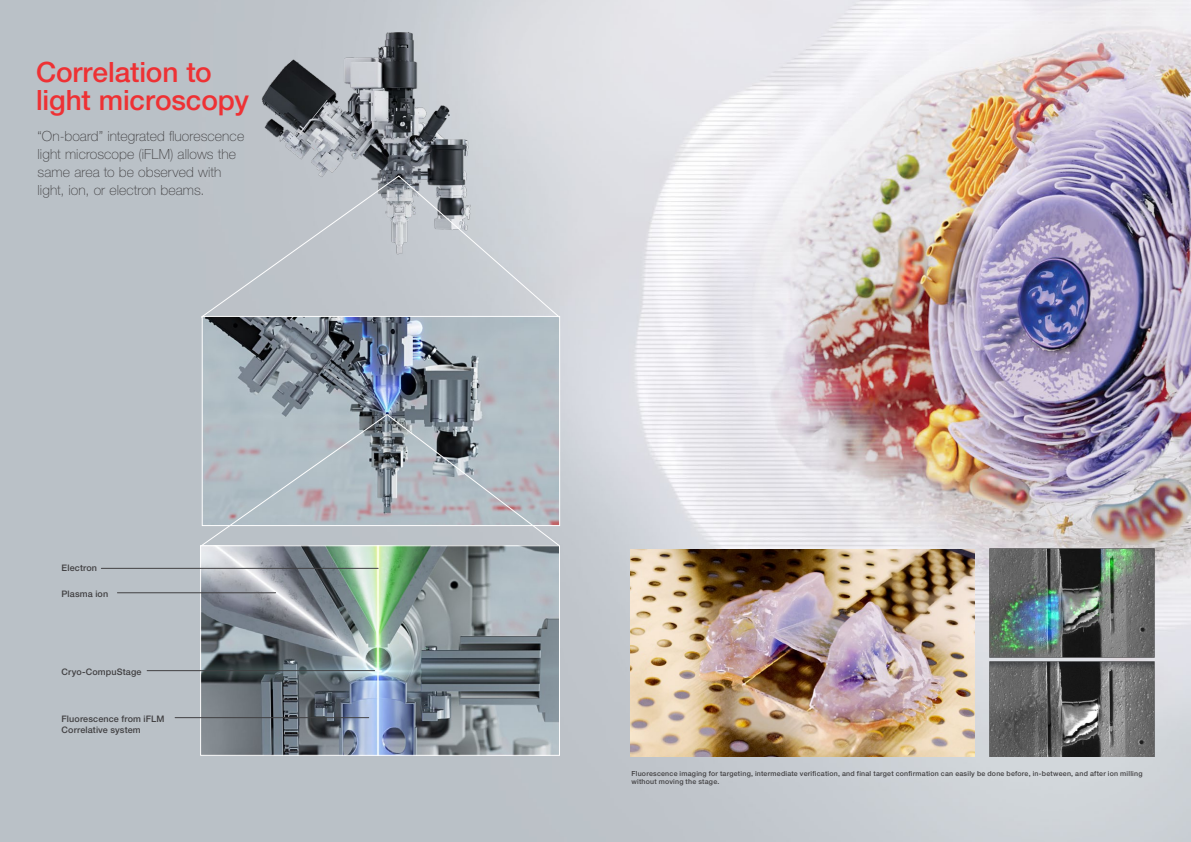
<style>
.page{position:relative;width:1191px;height:842px;background:#fff}
.page>*{position:absolute;margin:0;border:0;box-sizing:border-box;transform-origin:0 0}
.t1{font:500 28px/28px "Helvetica Neue LTW1 G";letter-spacing:-.005em;color:#ee3134}
.t2{font:100 14px/18px "Helvetica Neue LTW1 G";letter-spacing:.005em;color:#414042}
.t3{font:500 9px/11px "Helvetica Neue LTW1 G";letter-spacing:.015em;color:#414042}
.t4{font:500 7px/8.4px "Helvetica Neue LTW1 G";letter-spacing:.03em;color:#414042}
</style>
<div class="page">
<img style="left:0;top:0;width:1191px;height:842px">
<img style="left:252px;top:21px;width:221px;height:154px">
<img style="left:630px;top:549px;width:344px;height:208px">
<img style="left:204px;top:319px;width:354px;height:94px">
<img style="left:202px;top:547px;width:356px;height:207px">
<div style="left:200px;top:545px;width:360px;height:211px;border:1px solid #fff"></div>
<svg style="left:200px;top:413px;width:361px;height:134px;background:#adb5bb"></svg>
<svg style="left:200px;top:175px;width:361px;height:144px;background:#bfc4ca"></svg>
<hr style="left:175px;top:717px;width:194px;height:1px;background:#414042">
<hr style="left:147px;top:670px;width:227px;height:1px;background:#414042">
<hr style="left:117px;top:592px;width:159px;height:1px;background:#414042">
<hr style="left:101px;top:568px;width:277px;height:1px;background:#414042">
<img style="left:989px;top:549px;width:166px;height:108px">
<img style="left:989px;top:661px;width:166px;height:95px">
<h1 class="t1" style="left:36px;top:58px;width:214px">Correlation to light microscopy</h1>
<h2 class="t2" style="left:38px;top:127px;width:208px">“On-board” integrated fluorescence light microscope (iFLM) allows the same area to be observed with light, ion, or electron beams.</h2>
<p class="t3" style="left:62px;top:563px;width:37px">Electron</p>
<p class="t3" style="left:62px;top:588px;width:48px">Plasma ion</p>
<p class="t3" style="left:62px;top:666px;width:81px">Cryo-CompuStage</p>
<p class="t3" style="left:62px;top:713px;width:104px">Fluorescence from iFLM<br>Correlative system</p>
<p class="t4" style="left:631px;top:769px;width:512px">Fluorescence imaging for targeting, intermediate verification, and final target confirmation can easily be done before, in-between, and after ion milling without moving the stage.</p>
</div>
